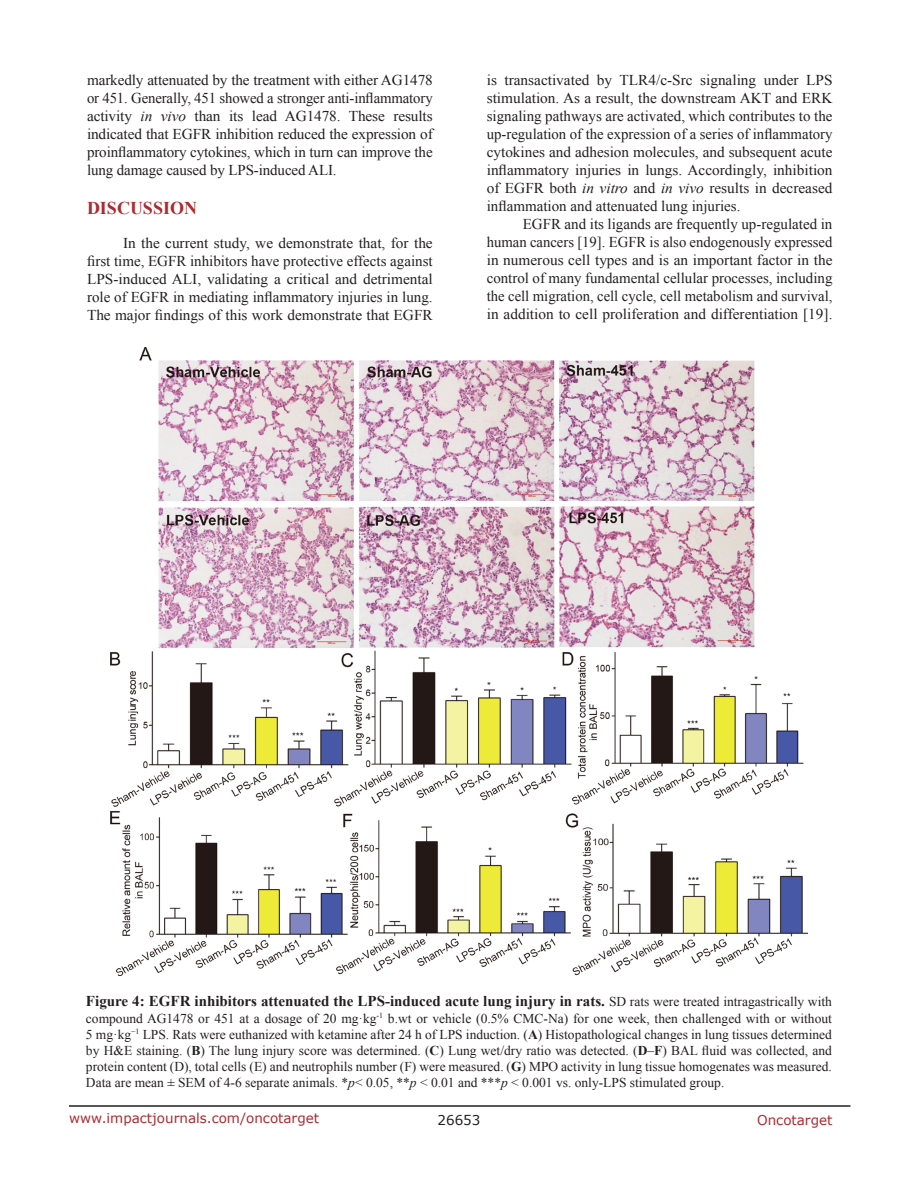
<style>
.page{position:relative;width:918px;height:1188px;background:#fff}
.page>*{position:absolute;margin:0;border:0;box-sizing:border-box;transform-origin:0 0}
.Heading{font:700 18px "Times New Roman";color:#ac2b31}
.BodyText{font:15px/18px "Times New Roman";color:#231f20;text-align:justify}
.FigureText{font:700 15px "Times New Roman";color:#231f20}
.FigureText-2{font:13.5px/16.2px "Times New Roman";color:#231f20;text-align:justify}
.t1{font:13.5px "Verdana";color:#ac2b31}
.t2{font:13.5px "Verdana";color:#231f20}
.s1{font-style:italic}
.s2{font-weight:400;font-size:13.5px}
.s3{font-weight:700}
</style>
<div class="page">
<hr style="left:69px;top:1105px;width:781px;height:2px;background:#231f20">
<img style="left:110px;top:348px;width:698px;height:627px">
<p class="BodyText" style="left:87px;top:71px;width:347px">markedly attenuated by the treatment with either AG1478 or 451. Generally, 451 showed a stronger anti-inflammatory activity <span class="s1">in vivo</span> than its lead AG1478. These results indicated that EGFR inhibition reduced the expression of proinflammatory cytokines, which in turn can improve the lung damage caused by LPS-induced ALI.</p>
<p class="Heading" style="left:87px;top:195px;width:112px">DISCUSSION</p>
<p class="BodyText" style="left:87px;top:234px;width:347px;text-indent:36px">In the current study, we demonstrate that, for the first time, EGFR inhibitors have protective effects against LPS-induced ALI, validating a critical and detrimental role of EGFR in mediating inflammatory injuries in lung.<br>The major findings of this work demonstrate that EGFR</p>
<p class="BodyText" style="left:487px;top:71px;width:347px">is transactivated by TLR4/c-Src signaling under LPS stimulation. As a result, the downstream AKT and ERK signaling pathways are activated, which contributes to the up-regulation of the expression of a series of inflammatory cytokines and adhesion molecules, and subsequent acute inflammatory injuries in lungs. Accordingly, inhibition of EGFR both <span class="s1">in vitro</span> and <span class="s1">in vivo</span> results in decreased inflammation and attenuated lung injuries.</p>
<p class="BodyText" style="left:487px;top:215px;width:347px;text-indent:36px">EGFR and its ligands are frequently up-regulated in human cancers [19]. EGFR is also endogenously expressed in numerous cell types and is an important factor in the control of many fundamental cellular processes, including the cell migration, cell cycle, cell metabolism and survival, in addition to cell proliferation and differentiation [19].</p>
<p class="FigureText" style="left:86px;top:991px;width:748px">Figure 4: EGFR inhibitors attenuated the LPS-induced acute lung injury in rats. <span class="s2">SD rats were treated intragastrically with</span></p>
<p class="FigureText-2" style="left:86px;top:1010px;width:748px">compound AG1478 or 451 at a dosage of 20 mg·kg<sup>-1</sup> b.wt or vehicle (0.5% CMC-Na) for one week, then challenged with or without 5 mg·kg<sup>−1</sup> LPS. Rats were euthanized with ketamine after 24 h of LPS induction. (<span class="s3">A</span>) Histopathological changes in lung tissues determined by H&amp;E staining. (<span class="s3">B</span>) The lung injury score was determined. (<span class="s3">C</span>) Lung wet/dry ratio was detected. (<span class="s3">D</span>–<span class="s3">F</span>) BAL fluid was collected, and protein content (D), total cells (E) and neutrophils number (F) were measured. (<span class="s3">G</span>) MPO activity in lung tissue homogenates was measured.<br>Data are mean ± SEM of 4-6 separate animals. *<span class="s1">p</span>&lt; 0.05, **<span class="s1">p</span> &lt; 0.01 and ***<span class="s1">p</span> &lt; 0.001 vs. only-LPS stimulated group.</p>
<p class="t1" style="left:69px;top:1109px;width:252px">www.impactjournals.com/oncotarget</p>
<p class="t2" style="left:438px;top:1111px;width:44px">26653</p>
<p class="t1" style="left:757px;top:1111px;width:77px">Oncotarget</p>
</div>
